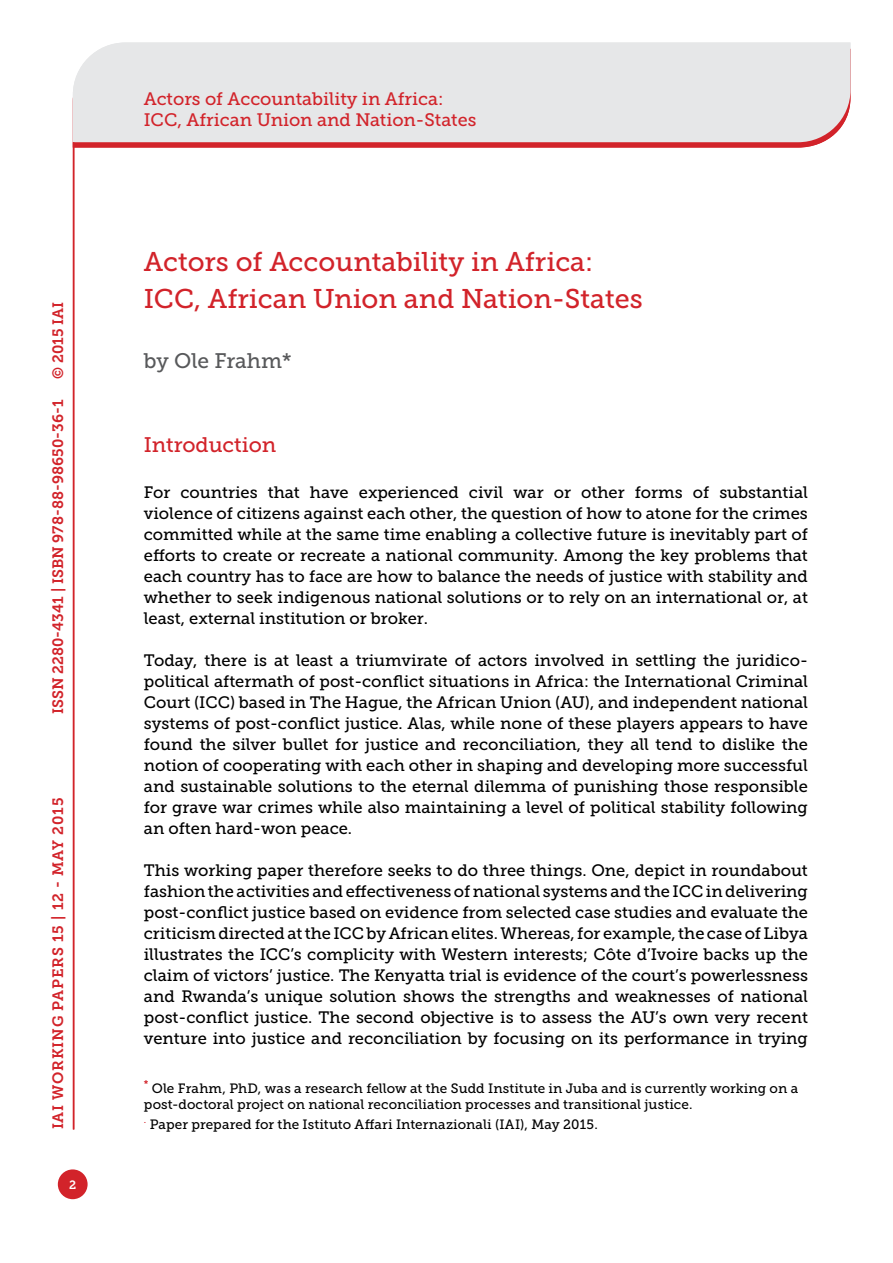
<style>
.page{position:relative;width:893px;height:1263px;background:#fff}
.page>*{position:absolute;margin:0;border:0;box-sizing:border-box;transform-origin:0 0}
.t1{font:27px/36.6px "Museo Slab 500";color:#d2232a}
.t2{font:21px "Museo Slab 500";letter-spacing:-.005em;color:#d2232a}
.t3{font:21px "Museo Slab 500";color:#58595b}
.t4{font:18px/21.6px "Museo Slab 500";color:#d2232a}
.t5{font:16.5px/21px "Museo Slab 500";color:#000;text-align:justify}
.t6{font:15px "Museo Slab 700";color:#d2232a}
.t7{font:15px "Museo Slab 700";letter-spacing:.05em;color:#d2232a}
.t8{font:13.5px/16.2px "Museo Slab 500";letter-spacing:.005em;color:#000}
.t9{font:12px "Museo Slab 700";color:#fff}
</style>
<div class="page">
<div style="left:58px;top:1169px;width:30px;height:30px;background:#d2232a;border-radius:50%"></div>
<svg style="left:74px;top:142px;width:749px;height:6px;background:#d4343a"></svg>
<div style="left:73px;top:43px;width:777px;height:99px;background:#e6e7e8"></div>
<hr style="left:73px;top:142px;width:1px;height:987px;background:#d2232a">
<p class="t6" style="left:50px;top:379px;width:78px;rotate:-90deg">© 2015 IAI</p>
<p class="t6" style="left:49px;top:714px;width:316px;rotate:-90deg">ISSN 2280-4341 | ISBN 978-88-98650-36-1</p>
<p class="t7" style="left:50px;top:1129px;width:333px;rotate:-90deg">IAI WORKING PAPERS 15 | 12 - MAY 2015</p>
<p class="t9" style="left:69px;top:1178px;width:9px">2</p>
<p class="t4" style="left:144px;top:88px;width:334px">Actors of Accountability in Africa:<br>ICC, African Union and Nation-States</p>
<h1 class="t1" style="left:144px;top:244px;width:500px">Actors of Accountability in Africa:<br>ICC, African Union and Nation-States</h1>
<p class="t3" style="left:144px;top:349px;width:150px">by Ole Frahm*</p>
<p class="t2" style="left:144px;top:433px;width:134px">Introduction</p>
<p class="t5" style="left:144px;top:482px;width:666px">For countries that have experienced civil war or other forms of substantial violence of citizens against each other, the question of how to atone for the crimes committed while at the same time enabling a collective future is inevitably part of efforts to create or recreate a national community. Among the key problems that each country has to face are how to balance the needs of justice with stability and whether to seek indigenous national solutions or to rely on an international or, at least, external institution or broker.</p>
<p class="t5" style="left:144px;top:650px;width:666px">Today, there is at least a triumvirate of actors involved in settling the juridico&shy;political aftermath of post-conflict situations in Africa: the International Criminal Court (ICC) based in The Hague, the African Union (AU), and independent national systems of post-conflict justice. Alas, while none of these players appears to have found the silver bullet for justice and reconciliation, they all tend to dislike the notion of cooperating with each other in shaping and developing more successful and sustainable solutions to the eternal dilemma of punishing those responsible for grave war crimes while also maintaining a level of political stability following an often hard-won peace.</p>
<p class="t5" style="left:144px;top:860px;width:666px">This working paper therefore seeks to do three things. One, depict in roundabout fashion the activities and effectiveness of national systems and the ICC in delivering post-conflict justice based on evidence from selected case studies and evaluate the criticism directed at the ICC by African elites. Whereas, for example, the case of Libya illustrates the ICC’s complicity with Western interests; Côte d’Ivoire backs up the claim of victors’ justice. The Kenyatta trial is evidence of the court’s powerlessness and Rwanda’s unique solution shows the strengths and weaknesses of national post-conflict justice. The second objective is to assess the AU’s own very recent venture into justice and reconciliation by focusing on its performance in trying</p>
<p class="t8" style="left:144px;top:1080px;width:656px"><sup>*</sup> Ole Frahm, PhD, was a research fellow at the Sudd Institute in Juba and is currently working on a post-doctoral project on national reconciliation processes and transitional justice.</p>
<p class="t8" style="left:144px;top:1116px;width:455px"><sup>.</sup> Paper prepared for the Istituto Affari Internazionali (IAI), May 2015.</p>
</div>
